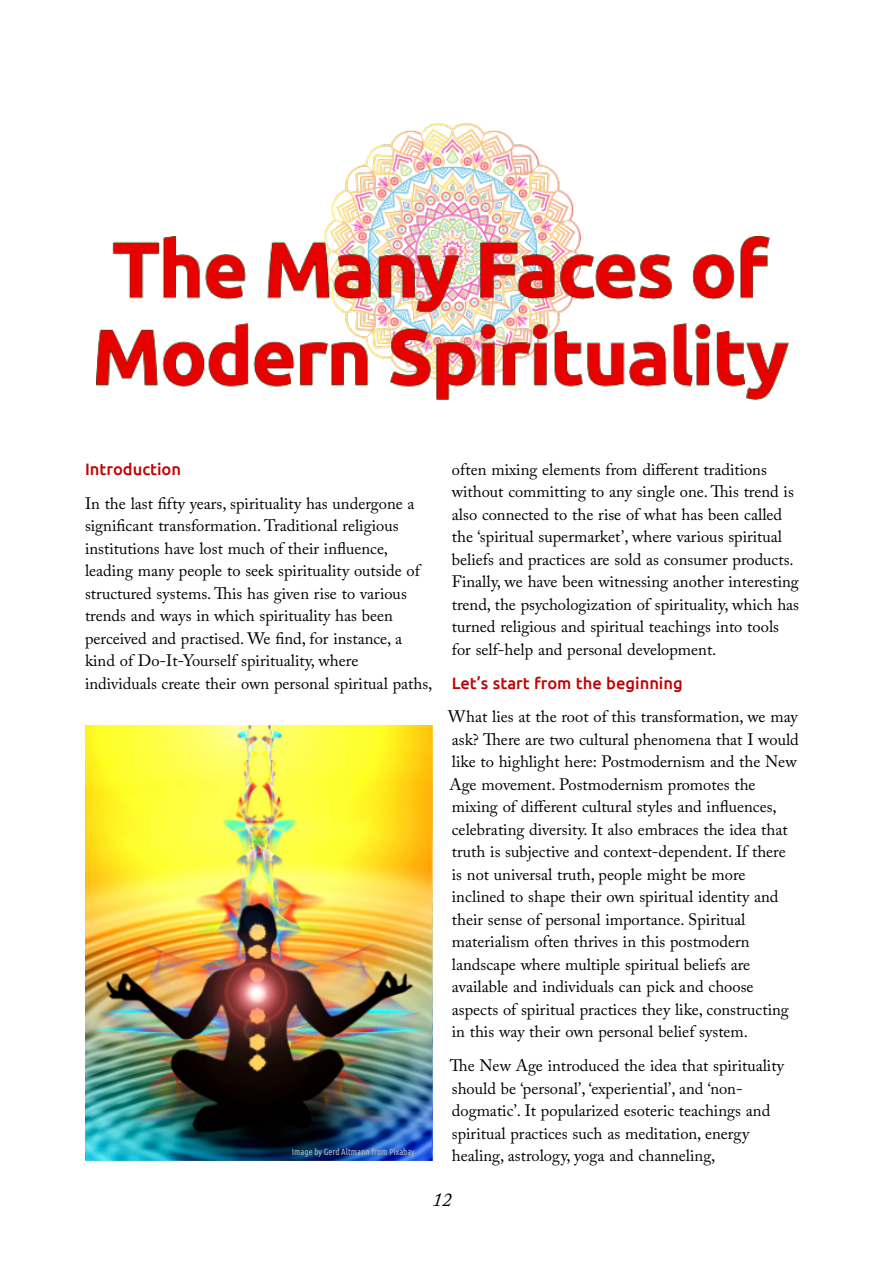
<style>
.page{position:relative;width:893px;height:1263px;background:#fff}
.page>*{position:absolute;margin:0;border:0;box-sizing:border-box;transform-origin:0 0}
.t1{font:italic 19.5px "Adobe Caslon Pro";color:#000}
.t2{font:16.5px/22.5px "Adobe Caslon Pro";color:#000}
.t3{font:500 16.5px "Ubuntu";color:#bd0303}
.t4{font:9px "Ubuntu Condensed";color:#bbb9b9}
</style>
<div class="page">
<img style="left:324px;top:124px;width:257px;height:112px">
<img style="left:96px;top:236px;width:692px;height:163px">
<img style="left:85px;top:726px;width:348px;height:435px">
<p class="t3" style="left:85px;top:462px;width:98px">Introduction</p>
<p class="t2" style="left:85px;top:493px;width:349px">In the last fifty years, spirituality has undergone a significant transformation. Traditional religious institutions have lost much of their influence, leading many people to seek spirituality outside of structured systems. This has given rise to various trends and ways in which spirituality has been perceived and practised. We find, for instance, a kind of Do-It-Yourself spirituality, where individuals create their own personal spiritual paths,</p>
<p class="t4" style="left:292px;top:1148px;width:124px">Image by Gerd Altmann from Pixabay</p>
<p class="t2" style="left:452px;top:460px;width:349px">often mixing elements from different traditions without committing to any single one. This trend is also connected to the rise of what has been called the ‘spiritual supermarket’, where various spiritual beliefs and practices are sold as consumer products.<br>Finally, we have been witnessing another interesting trend, the psychologization of spirituality, which has turned religious and spiritual teachings into tools for self-help and personal development.</p>
<p class="t3" style="left:452px;top:676px;width:232px">Let’s start from the beginning</p>
<p class="t2" style="left:448px;top:707px;width:352px">What lies at the root of this transformation, we may ask? There are two cultural phenomena that I would like to highlight here: Postmodernism and the New Age movement. Postmodernism promotes the mixing of different cultural styles and influences, celebrating diversity. It also embraces the idea that truth is subjective and context-dependent. If there<br>is not universal truth, people might be more inclined to shape their own spiritual identity and their sense of personal importance. Spiritual materialism often thrives in this postmodern landscape where multiple spiritual beliefs are available and individuals can pick and choose aspects of spiritual practices they like, constructing in this way their own personal belief system.</p>
<p class="t2" style="left:450px;top:1056px;width:336px">The New Age introduced the idea that spirituality should be ‘personal’, ‘experiential’, and ‘non&shy;dogmatic’. It popularized esoteric teachings and spiritual practices such as meditation, energy healing, astrology, yoga and channeling,</p>
<p class="t1" style="left:432px;top:1192px;width:21px">12</p>
</div>
